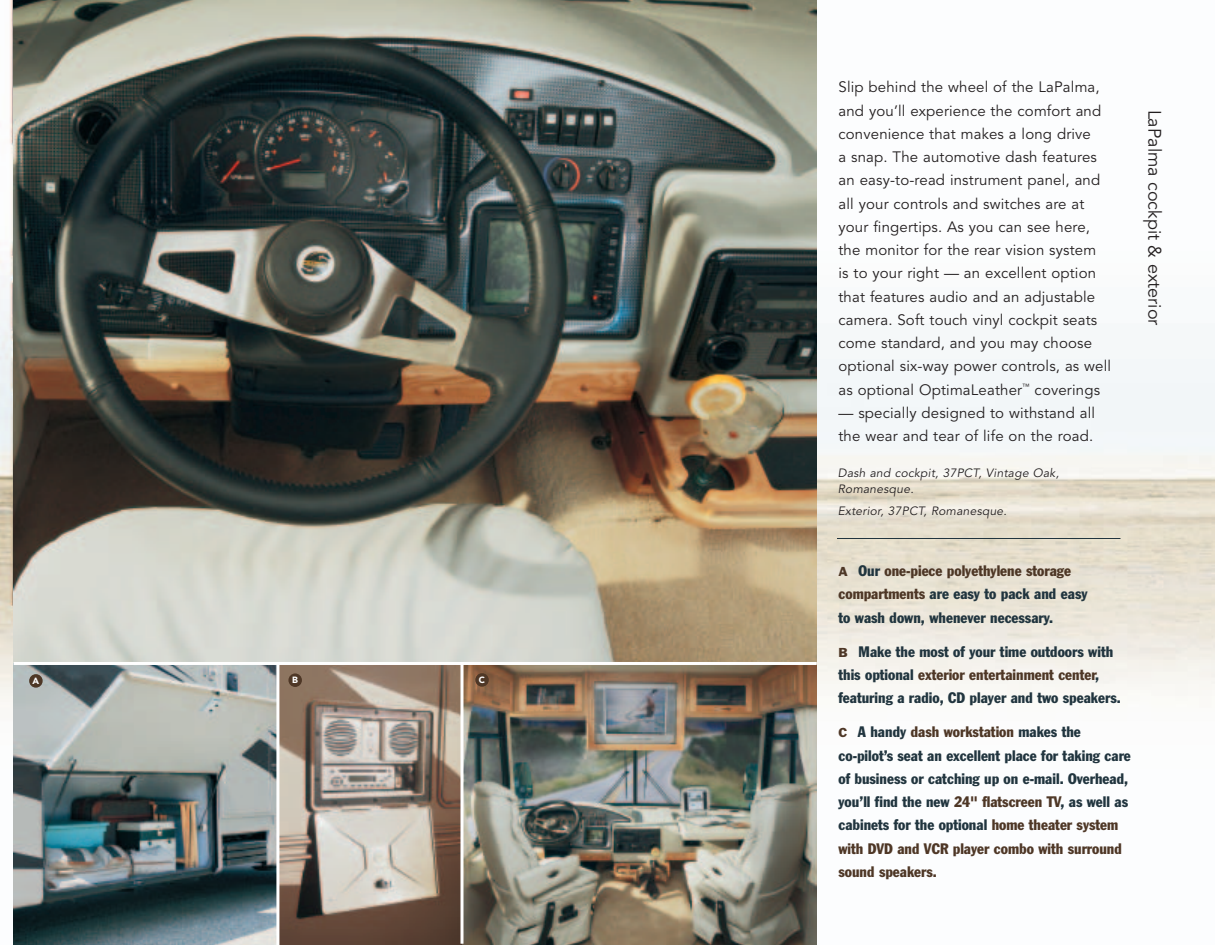
<style>
.page{position:relative;width:1215px;height:945px;background:#fff}
.page>*{position:absolute;margin:0;border:0;box-sizing:border-box;transform-origin:0 0}
.t1{font:18px "Avenir";color:#231f20}
.t2{font:15px/23.2px "Avenir";letter-spacing:.01em;color:#231f20}
.t3{font:condensed 15px/23.2px "Franklin Gothic";color:#21353f}
.t4{font:italic 12px/16.5px "Avenir";letter-spacing:.02em;color:#231f20}
.t5{font:900 9px "Avenir";color:#fff}
.s1{font-stretch:normal;font-size:12px;color:#4e3726}
.s2{color:#4e3726}
</style>
<div class="page">
<img style="left:0;top:0;width:1215px;height:945px">
<img style="left:14px;top:0;width:803px;height:662px">
<img style="left:14px;top:665px;width:448px;height:280px">
<div style="left:29px;top:674px;width:14px;height:14px;background:#4e3726;border-radius:50%"></div>
<hr style="left:837px;top:538px;width:283px;height:1px;background:#21353f">
<img style="left:462px;top:665px;width:355px;height:280px">
<div style="left:288px;top:673px;width:14px;height:14px;background:#4e3726;border-radius:50%"></div>
<div style="left:475px;top:673px;width:14px;height:14px;background:#4e3726;border-radius:50%"></div>
<hr style="left:276px;top:663px;width:3px;height:282px;background:#fff">
<hr style="left:14px;top:662px;width:803px;height:3px;background:#fff">
<hr style="left:460px;top:663px;width:3px;height:281px;background:#fff">
<p class="t5" style="left:32px;top:677px;width:8px">A</p>
<p class="t5" style="left:292px;top:677px;width:7px">B</p>
<p class="t5" style="left:479px;top:676px;width:8px">C</p>
<p class="t2" style="left:838px;top:77px;width:274px">Slip behind the wheel of the LaPalma, and you’ll experience the comfort and convenience that makes a long drive<br>a snap. The automotive dash features an easy-to-read instrument panel, and all your controls and switches are at your fingertips. As you can see here, the monitor for the rear vision system<br>is to your right — an excellent option that features audio and an adjustable camera. Soft touch vinyl cockpit seats come standard, and you may choose optional six-way power controls, as well as optional OptimaLeather<sup>™</sup> coverings</p>
<p class="t2" style="left:838px;top:402px;width:258px">— specially designed to withstand all the wear and tear of life on the road.</p>
<p class="t4" style="left:838px;top:465px;width:223px">Dash and cockpit, 37PCT, Vintage Oak,<br>Romanesque.</p>
<p class="t4" style="left:838px;top:504px;width:170px">Exterior, 37PCT, Romanesque.</p>
<p class="t1" style="left:1162px;top:110px;width:217px;rotate:90deg">LaPalma cockpit &amp; exterior</p>
<p class="t3" style="left:838px;top:560px;width:251px"><span class="s1">A</span> Our <span class="s2">one-piece polyethylene storage compartments</span> are easy to pack and easy to wash down, whenever necessary.</p>
<p class="t3" style="left:838px;top:641px;width:284px"><span class="s1">B</span> Make the most of your time outdoors with this optional <span class="s2">exterior entertainment center</span>, featuring a radio, CD player and two speakers.</p>
<p class="t3" style="left:838px;top:721px;width:294px"><span class="s1">C</span> A handy <span class="s2">dash workstation</span> makes the co-pilot’s seat an excellent place for taking care of business or catching up on e-mail. Overhead, you’ll find the new <span class="s2">24" flatscreen TV</span>, as well as cabinets for the optional <span class="s2">home theater system with DVD and VCR player combo with surround sound speakers.</span></p>
</div>
